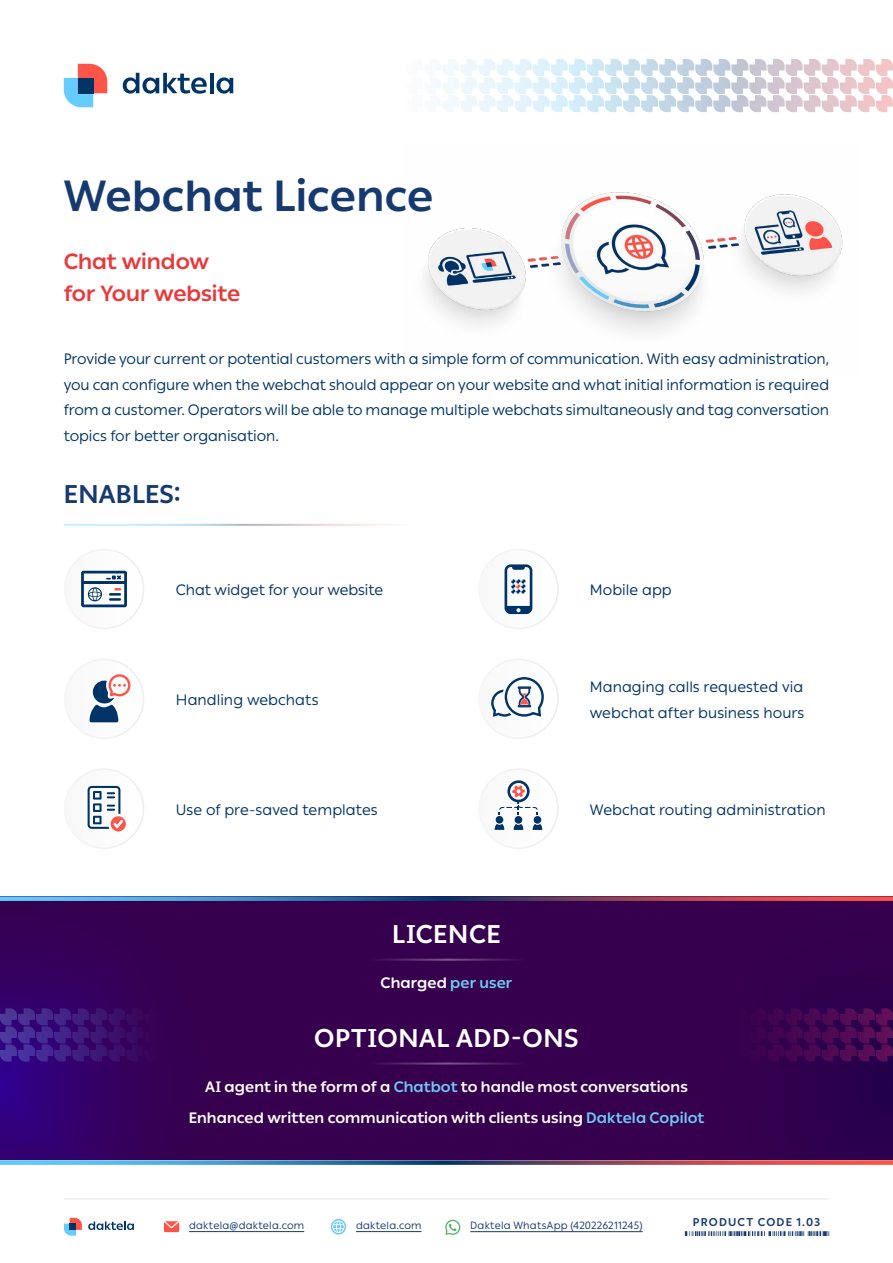
<style>
.page{position:relative;width:893px;height:1263px;background:#fff}
.page>*{position:absolute;margin:0;border:0;box-sizing:border-box;transform-origin:0 0}
.t1{font:700 43.35px "Ping LCG";letter-spacing:.01em;color:#163970}
.t2{font:700 25.5px "Ping LCG";letter-spacing:.025em;color:#fff}
.t3{font:700 25.5px "Ping LCG";letter-spacing:.01em;color:#163970}
.t4{font:700 21.75px/32.1px "Ping LCG";letter-spacing:-.005em;color:#e8393b}
.t5{font:15px/25.5px "Ping LCG";color:#036;text-align:justify}
.t6{font:700 15px/30.6px "Ping LCG";letter-spacing:.005em;color:#fff;text-align:center}
.t7{font:700 11.25px "Ping LCG";letter-spacing:.11em;color:#163970}
.t8{font:10.5px "Ping LCG";letter-spacing:.02em;color:#163970}
.s1{color:#6dc9f3}
</style>
<div class="page">
<svg style="left:64px;top:1218px;width:18px;height:18px"></svg>
<div style="left:70px;top:1223px;width:6px;height:7px;background:#036"></div>
<svg style="left:88px;top:1221px;width:46px;height:9px"></svg>
<hr style="left:189px;top:1231px;width:115px;height:1px;background:#163970">
<svg style="left:164px;top:1221px;width:15px;height:11px"></svg>
<hr style="left:356px;top:1231px;width:66px;height:1px;background:#163970">
<svg style="left:331px;top:1219px;width:15px;height:15px"></svg>
<svg style="left:332px;top:1220px;width:13px;height:13px"></svg>
<svg style="left:445px;top:1220px;width:15px;height:15px"></svg>
<hr style="left:470px;top:1231px;width:173px;height:1px;background:#163970">
<div style="left:0;top:896px;width:893px;height:264px;background:#37004f"></div>
<svg style="left:0;top:948px;width:138px;height:212px"></svg>
<div style="left:824px;top:1061px;width:69px;height:98px;background:#29004c"></div>
<svg style="left:749px;top:59px;width:144px;height:53px"></svg>
<svg style="left:64px;top:64px;width:43px;height:43px"></svg>
<div style="left:78px;top:78px;width:15px;height:15px;background:#036"></div>
<svg style="left:123px;top:73px;width:84px;height:21px"></svg>
<hr style="left:210px;top:73px;width:3px;height:20px;background:#036">
<svg style="left:216px;top:77px;width:17px;height:17px"></svg>
<img style="left:425px;top:192px;width:418px;height:140px">
<hr style="left:64px;top:1198px;width:765px;height:1px;background:#e6e6e6">
<svg style="left:776px;top:1008px;width:117px;height:53px"></svg>
<svg style="left:0;top:1008px;width:148px;height:53px;background:#3c1478"></svg>
<hr style="left:367px;top:959px;width:159px;height:2px;background:#fff">
<hr style="left:367px;top:1062px;width:159px;height:2px;background:#fff">
<svg style="left:0;top:896px;width:893px;height:5px;background:#696085"></svg>
<svg style="left:0;top:1160px;width:893px;height:5px;background:#7c7996"></svg>
<svg style="left:685px;top:1231px;width:145px;height:5px"></svg>
<div style="left:479px;top:549px;width:79px;height:79px;background:#fbfbfb;border-radius:39px"></div>
<div style="left:478px;top:549px;width:81px;height:80px;border:2px solid #fff;border-radius:50%"></div>
<svg style="left:505px;top:564px;width:27px;height:50px"></svg>
<div style="left:65px;top:549px;width:79px;height:79px;background:#fbfbfb;border-radius:39px"></div>
<div style="left:64px;top:549px;width:80px;height:80px;border:2px solid #fff;border-radius:50%"></div>
<div style="left:65px;top:659px;width:79px;height:79px;background:#fafafa;border-radius:39px"></div>
<div style="left:64px;top:659px;width:80px;height:80px;border:2px solid #fff;border-radius:50%"></div>
<svg style="left:90px;top:674px;width:40px;height:48px"></svg>
<div style="left:479px;top:659px;width:79px;height:79px;background:#fbfbfb;border-radius:39px"></div>
<div style="left:478px;top:659px;width:81px;height:80px;border:2px solid #fff;border-radius:50%"></div>
<svg style="left:491px;top:677px;width:53px;height:40px"></svg>
<div style="left:65px;top:769px;width:79px;height:79px;background:#fbfbfb;border-radius:39px"></div>
<div style="left:64px;top:768px;width:80px;height:81px;border:2px solid #fff;border-radius:50%"></div>
<div style="left:111px;top:816px;width:15px;height:15px;background:#ff544a;border-radius:50%"></div>
<svg style="left:88px;top:786px;width:35px;height:43px"></svg>
<div style="left:479px;top:769px;width:79px;height:79px;background:#fbfbfb;border-radius:39px"></div>
<div style="left:478px;top:768px;width:81px;height:81px;border:2px solid #fff;border-radius:50%"></div>
<svg style="left:495px;top:780px;width:47px;height:50px"></svg>
<svg style="left:81px;top:571px;width:46px;height:36px"></svg>
<h1 class="t1" style="left:64px;top:162px;width:371px">Webchat Licence</h1>
<h3 class="t4" style="left:64px;top:244px;width:178px">Chat window for Your website</h3>
<p class="t5" style="left:64px;top:346px;width:767px">Provide your current or potential customers with a simple form of communication. With easy administration, you can configure when the webchat should appear on your website and what initial information is required from a customer. Operators will be able to manage multiple webchats simultaneously and tag conversation topics for better organisation.</p>
<h2 class="t3" style="left:64px;top:474px;width:119px">ENABLES:</h2>
<p class="t5" style="left:176px;top:576px;width:209px">Chat widget for your website</p>
<p class="t5" style="left:590px;top:576px;width:83px">Mobile app</p>
<p class="t5" style="left:176px;top:686px;width:144px">Handling webchats</p>
<p class="t5" style="left:176px;top:796px;width:203px">Use of pre-saved templates</p>
<p class="t5" style="left:590px;top:673px;width:216px">Managing calls requested via webchat after business hours</p>
<p class="t5" style="left:590px;top:796px;width:237px">Webchat routing administration</p>
<h2 class="t2" style="left:392px;top:914px;width:110px">LICENCE</h2>
<p class="t6" style="left:381px;top:967px;width:133px">Charged <span class="s1">per user</span></p>
<h2 class="t2" style="left:314px;top:1018px;width:266px">OPTIONAL ADD-ONS</h2>
<p class="t6" style="left:189px;top:1071px;width:517px">AI agent in the form of a <span class="s1">Chatbot</span> to handle most conversations<br>Enhanced written communication with clients using <span class="s1">Daktela Copilot</span></p>
<p class="t8" style="left:189px;top:1218px;width:117px">daktela@daktela.com</p>
<p class="t8" style="left:356px;top:1218px;width:67px">daktela.com</p>
<p class="t8" style="left:470px;top:1218px;width:174px">Daktela WhatsApp (420226211245)</p>
<p class="t7" style="left:693px;top:1214px;width:129px">PRODUCT CODE 1.03</p>
</div>
